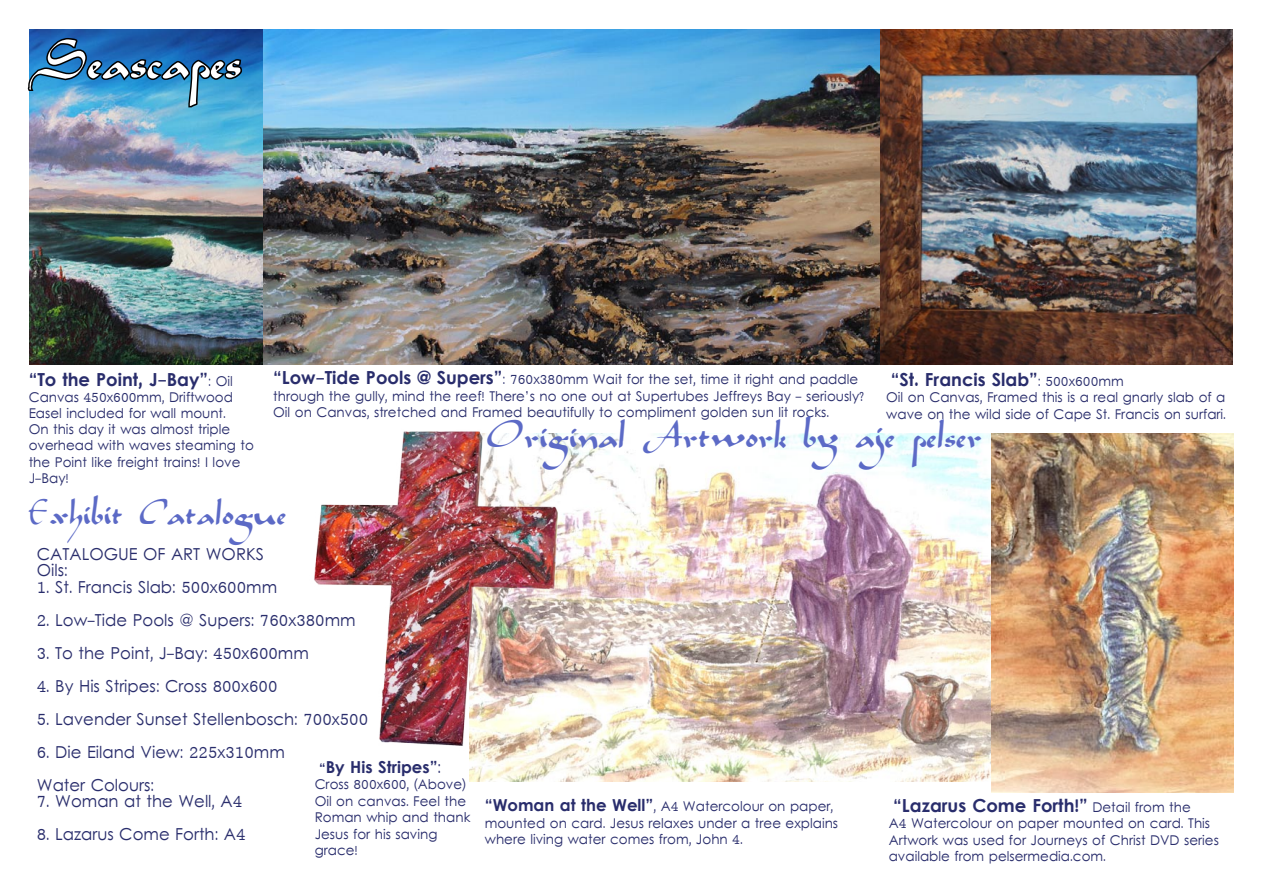
<style>
.page{position:relative;width:1263px;height:893px;background:#fff}
.page>*{position:absolute;margin:0;border:0;box-sizing:border-box;transform-origin:0 0}
.t1{font:57px "Caliph";color:#fff}
.t2{font:40.5px "Caliph";color:#5c6ac6}
.t3{font:37.5px "Caliph";color:#5c6ac6}
.t4{font:18px "Levenim MT Bold";color:#292d6c}
.t5{font:16.5px "Levenim";color:#292d6c}
.t6{font:16.5px "Levenim MT Bold";color:#292d6c}
.t7{font:13.5px/16.2px "Levenim";color:#292d6c}
.s1{font-family:"Levenim";font-size:13.5px}
.s2{font-family:"Levenim MT Bold";font-size:18px}
.s3{font-size:13.5px}
.s4{font-family:"Levenim"}
.s5{font-family:"Levenim MT Bold";font-size:16.5px}
</style>
<div class="page">
<img style="left:469px;top:434px;width:523px;height:348px">
<img style="left:992px;top:434px;width:241px;height:358px">
<img style="left:314px;top:431px;width:247px;height:323px">
<img style="left:30px;top:30px;width:850px;height:334px">
<img style="left:880px;top:30px;width:353px;height:334px">
<svg style="left:27px;top:36px;width:217px;height:73px;background:#2d72a6"></svg>
<p class="t1" style="left:32px;top:25px;width:211px">Seascapes</p>
<p class="t4" style="left:29px;top:369px;width:206px">“To the Point, J-Bay”<span class="s1">: Oil</span></p>
<p class="t7" style="left:29px;top:390px;width:227px">Canvas 450x600mm, Driftwood<br>Easel included for wall mount.<br>On this day it was almost triple overhead with waves steaming to the Point like freight trains! I love<br>J-Bay!</p>
<p class="t7" style="left:273px;top:372px;width:592px"><span class="s2">“Low-Tide Pools @ Supers”</span>: 760x380mm Wait for the set, time it right and paddle through the gully, mind the reef! There’s no one out at Supertubes Jeffreys Bay - seriously?<br>Oil on Canvas, stretched and Framed beautifully to compliment golden sun lit rocks.</p>
<p class="t4" style="left:891px;top:369px;width:234px">“St. Francis Slab”<span class="s1">: 500x600mm</span></p>
<p class="t7" style="left:886px;top:390px;width:341px">Oil on Canvas, Framed this is a real gnarly slab of a wave on the wild side of Cape St. Francis on surfari.</p>
<p class="t2" style="left:487px;top:410px;width:497px">Original Artwork by aje pelser</p>
<p class="t3" style="left:29px;top:489px;width:260px">Exhibit Catalogue</p>
<p class="t5" style="left:37px;top:544px;width:229px">CATALOGUE OF ART WORKS</p>
<p class="t5" style="left:37px;top:561px;width:33px">Oils:</p>
<p class="t5" style="left:37px;top:577px;width:242px">1. St. Francis Slab: 500x600mm</p>
<p class="t5" style="left:37px;top:610px;width:320px">2. Low-Tide Pools @ Supers: 760x380mm</p>
<p class="t5" style="left:37px;top:643px;width:274px">3. To the Point, J-Bay: 450x600mm</p>
<p class="t5" style="left:37px;top:676px;width:242px">4. By His Stripes: Cross 800x600</p>
<p class="t5" style="left:37px;top:709px;width:333px">5. Lavender Sunset Stellenbosch: 700x500</p>
<p class="t5" style="left:37px;top:742px;width:250px">6. Die Eiland View: 225x310mm</p>
<p class="t5" style="left:37px;top:775px;width:119px">Water Colours:</p>
<p class="t5" style="left:37px;top:792px;width:207px">7. Woman at the Well, A4</p>
<p class="t5" style="left:37px;top:825px;width:210px">8. Lazarus Come Forth: A4</p>
<p class="t6" style="left:319px;top:757px;width:124px"><span class="s3">“</span>By His Stripes”<span class="s4">:</span></p>
<p class="t7" style="left:315px;top:777px;width:153px">Cross 800x600, (Above)</p>
<p class="t7" style="left:315px;top:793px;width:157px">Oil on canvas. Feel the<br>Roman whip and thank<br>Jesus for his saving grace!</p>
<p class="t7" style="left:485px;top:799px;width:355px"><span class="s5">“Woman at the Well”</span>, A4 Watercolour on paper, mounted on card. Jesus relaxes under a tree explains where living water comes from, John 4.</p>
<p class="t4" style="left:893px;top:795px;width:299px">“Lazarus Come Forth!” <span class="s1">Detail from the</span></p>
<p class="t7" style="left:889px;top:816px;width:332px">A4 Watercolour on paper mounted on card. This<br>Artwork was used for Journeys of Christ DVD series available from pelsermedia.com.</p>
</div>
